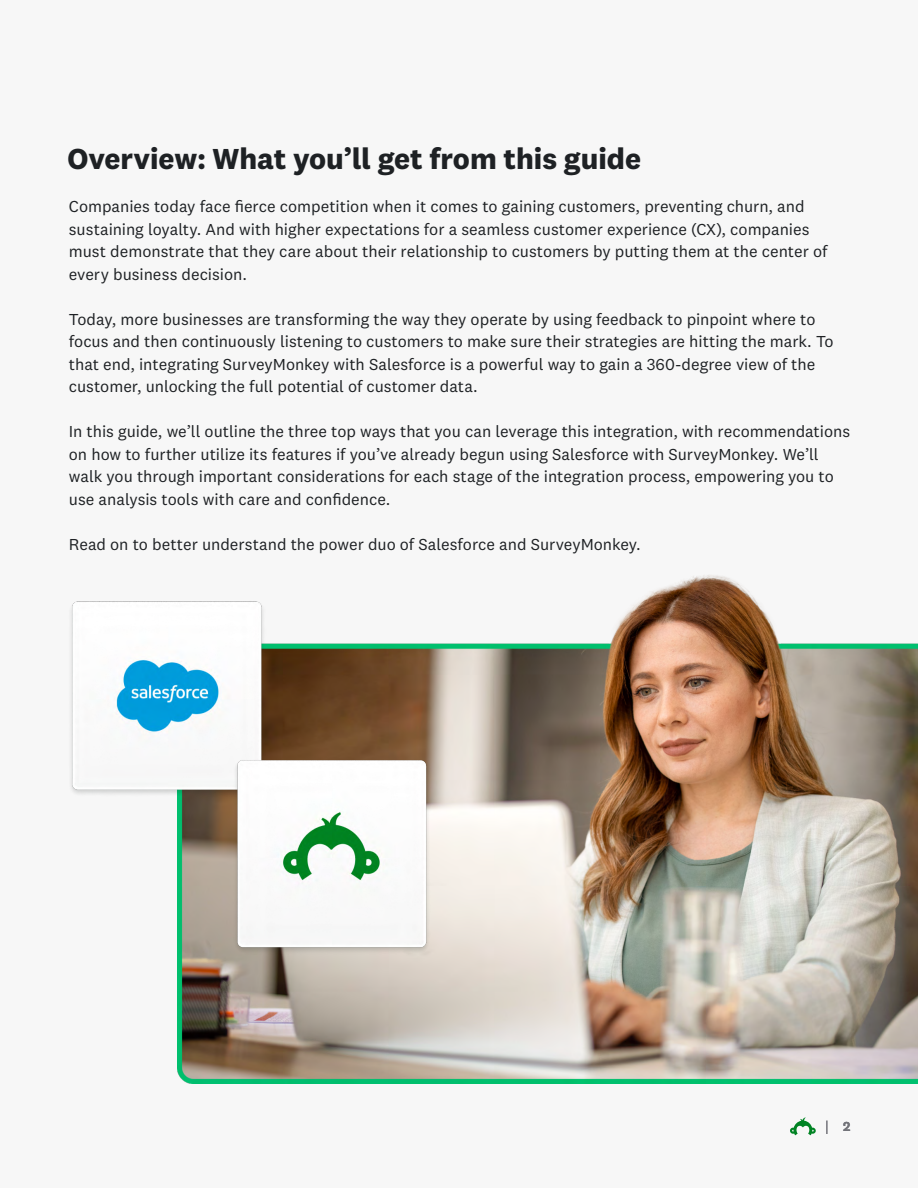
<style>
.page{position:relative;width:918px;height:1188px;background:#f7f7f7}
.page>*{position:absolute;margin:0;border:0;box-sizing:border-box;transform-origin:0 0}
.t1{font:700 30px "National 2";color:#1e2124}
.t2{font:16.5px/22.5px "National 2";color:#1e2124}
.t3{font:500 13.5px "National 2";color:#73747a}
</style>
<div class="page">
<img style="left:178px;top:575px;width:740px;height:509px">
<img style="left:70px;top:598px;width:197px;height:199px">
<img style="left:231px;top:757px;width:199px;height:198px">
<svg style="left:790px;top:1117px;width:26px;height:18px"></svg>
<svg style="left:826px;top:1120px;width:2px;height:14px"></svg>
<h1 class="t1" style="left:68px;top:140px;width:575px">Overview: What you’ll get from this guide</h1>
<p class="t2" style="left:69px;top:195px;width:760px">Companies today face fierce competition when it comes to gaining customers, preventing churn, and sustaining loyalty. And with higher expectations for a seamless customer experience (CX), companies must demonstrate that they care about their relationship to customers by putting them at the center of every business decision.</p>
<p class="t2" style="left:69px;top:308px;width:766px">Today, more businesses are transforming the way they operate by using feedback to pinpoint where to focus and then continuously listening to customers to make sure their strategies are hitting the mark. To that end, integrating SurveyMonkey with Salesforce is a powerful way to gain a 360-degree view of the customer, unlocking the full potential of customer data.</p>
<p class="t2" style="left:69px;top:420px;width:783px">In this guide, we’ll outline the three top ways that you can leverage this integration, with recommendations on how to further utilize its features if you’ve already begun using Salesforce with SurveyMonkey. We’ll walk you through important considerations for each stage of the integration process, empowering you to use analysis tools with care and confidence.</p>
<p class="t2" style="left:69px;top:533px;width:574px">Read on to better understand the power duo of Salesforce and SurveyMonkey.</p>
<p class="t3" style="left:843px;top:1118px;width:9px">2</p>
</div>
